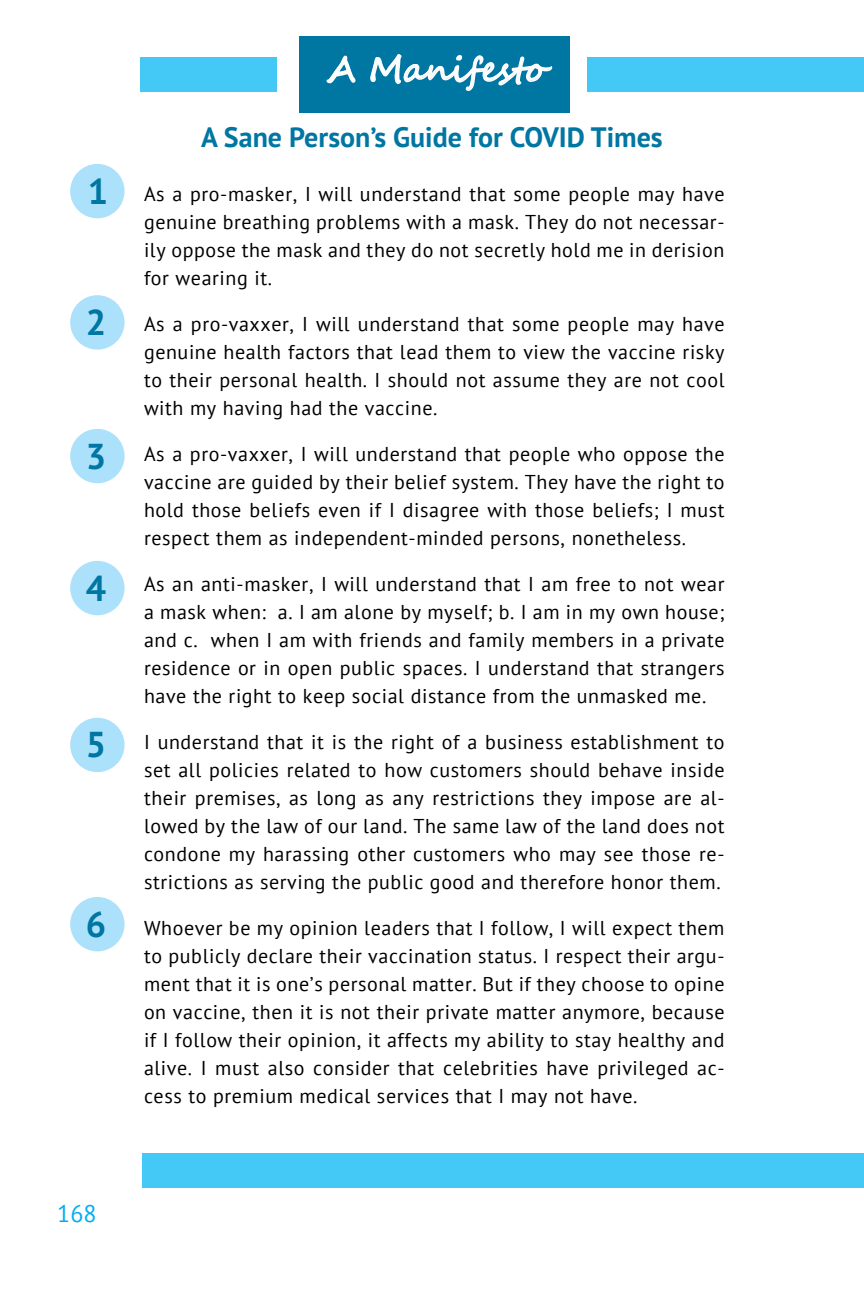
<style>
.page{position:relative;width:864px;height:1296px;background:#fff}
.page>*{position:absolute;margin:0;border:0;box-sizing:border-box;transform-origin:0 0}
.t1{font:700 36px "PT Sans";color:#0076a3}
.t2{font:34px "Segoe Script";color:#fff}
.t3{font:700 28px "PT Sans";color:#0076a3}
.t4{font:24px "PT Sans";color:#00aeef}
.t5{font:20px/28px "PT Sans";letter-spacing:.03em;color:#000;text-align:justify}
</style>
<div class="page">
<div style="left:142px;top:1153px;width:722px;height:35px;background:#44c8f5"></div>
<div style="left:588px;top:57px;width:276px;height:34px;background:#44c8f5"></div>
<div style="left:140px;top:57px;width:136px;height:34px;background:#44c8f5"></div>
<div style="left:70px;top:295px;width:55px;height:55px;background:#abe1fa;border-radius:50%"></div>
<div style="left:70px;top:164px;width:55px;height:54px;background:#abe1fa;border-radius:50%"></div>
<div style="left:70px;top:429px;width:55px;height:54px;background:#abe1fa;border-radius:50%"></div>
<div style="left:70px;top:561px;width:55px;height:54px;background:#abe1fa;border-radius:50%"></div>
<div style="left:70px;top:718px;width:55px;height:54px;background:#abe1fa;border-radius:50%"></div>
<div style="left:70px;top:897px;width:55px;height:54px;background:#abe1fa;border-radius:50%"></div>
<div style="left:299px;top:36px;width:271px;height:76px;background:#0076a3"></div>
<h1 class="t1" style="left:88px;top:167px;width:22px">1</h1>
<h1 class="t1" style="left:86px;top:299px;width:22px">2</h1>
<h1 class="t1" style="left:86px;top:432px;width:22px">3</h1>
<h1 class="t1" style="left:86px;top:564px;width:22px">4</h1>
<h1 class="t1" style="left:86px;top:721px;width:22px">5</h1>
<h1 class="t1" style="left:86px;top:900px;width:22px">6</h1>
<h2 class="t2" style="left:327px;top:42px;width:220px">A Manifesto</h2>
<h3 class="t3" style="left:201px;top:119px;width:463px">A Sane Person’s Guide for COVID Times</h3>
<p class="t5" style="left:144px;top:180px;width:582px">As a pro-masker, I will understand that some people may have genuine breathing problems with a mask. They do not necessar&shy;ily oppose the mask and they do not secretly hold me in derision for wearing it.</p>
<p class="t5" style="left:144px;top:310px;width:582px">As a pro-vaxxer, I will understand that some people may have genuine health factors that lead them to view the vaccine risky to their personal health. I should not assume they are not cool with my having had the vaccine.</p>
<p class="t5" style="left:144px;top:440px;width:582px">As a pro-vaxxer, I will understand that people who oppose the vaccine are guided by their belief system. They have the right to hold those beliefs even if I disagree with those beliefs; I must respect them as independent-minded persons, nonetheless.</p>
<p class="t5" style="left:144px;top:570px;width:582px">As an anti-masker, I will understand that I am free to not wear a mask when: a. I am alone by myself; b. I am in my own house; and c. when I am with friends and family members in a private residence or in open public spaces. I understand that strangers have the right to keep social distance from the unmasked me.</p>
<p class="t5" style="left:144px;top:728px;width:582px">I understand that it is the right of a business establishment to set all policies related to how customers should behave inside their premises, as long as any restrictions they impose are al&shy;lowed by the law of our land. The same law of the land does not condone my harassing other customers who may see those re&shy;strictions as serving the public good and therefore honor them.</p>
<p class="t5" style="left:144px;top:914px;width:582px">Whoever be my opinion leaders that I follow, I will expect them to publicly declare their vaccination status. I respect their argu&shy;ment that it is one’s personal matter. But if they choose to opine on vaccine, then it is not their private matter anymore, because if I follow their opinion, it affects my ability to stay healthy and alive. I must also consider that celebrities have privileged ac&shy;cess to premium medical services that I may not have.</p>
<p class="t4" style="left:57px;top:1198px;width:41px">168</p>
</div>
